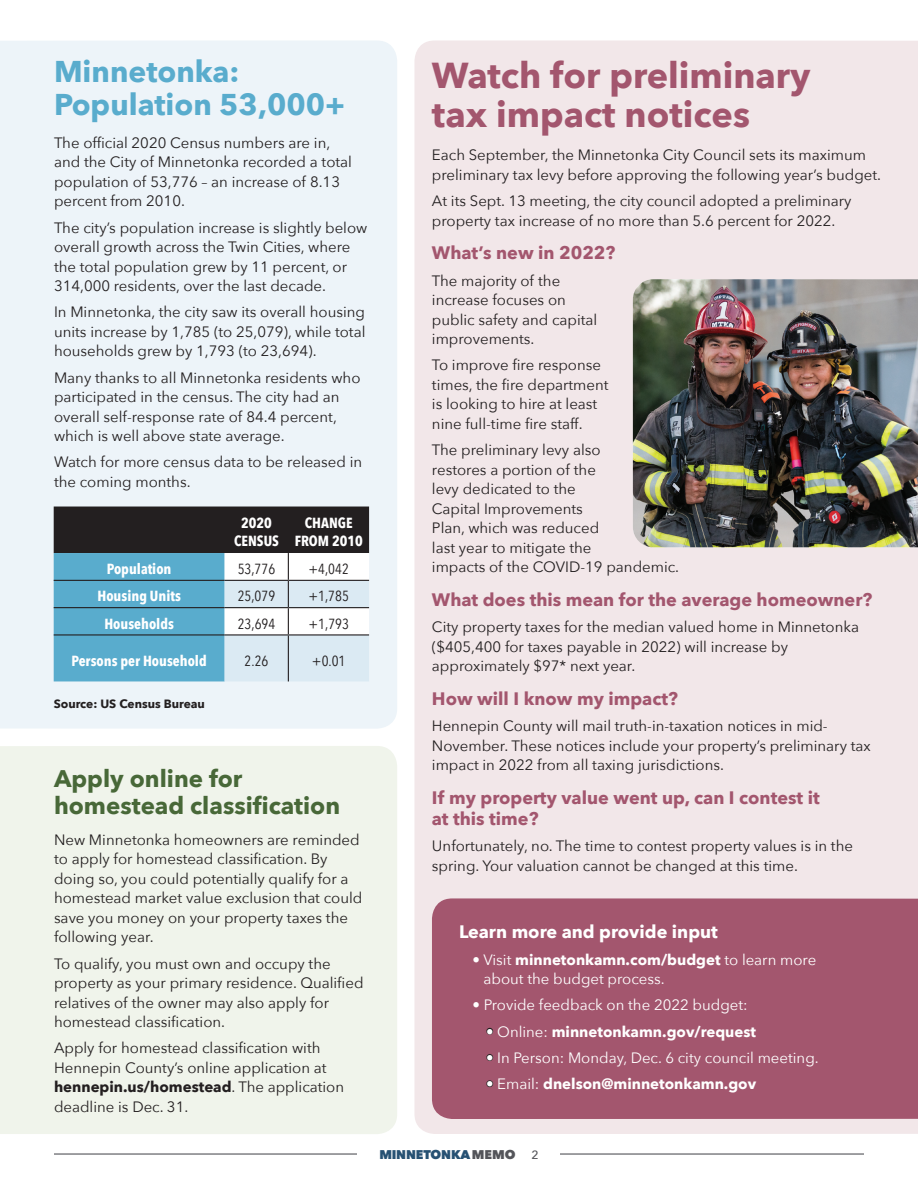
<style>
.page{position:relative;width:918px;height:1188px;background:#fff}
.page>*{position:absolute;margin:0;border:0;box-sizing:border-box;transform-origin:0 0}
.t1{font:700 36px/39px "Avenir Next";color:#a3566e}
.t2{font:700 30px/33px "Avenir Next";color:#59accd}
.t3{font:700 24px/27px "Avenir Next";color:#486838}
.t4{font:700 18px/21px "Avenir Next";color:#a3566e}
.t5{font:700 18px "Avenir Next";color:#fff}
.t6{font:15px/19.5px "Avenir Next";color:#231f20}
.t7{font:15px/19.5px "Avenir Next";color:#fff}
.t8{font:700 15px "Avenir Next";color:#fff}
.t9{font:700 14.7px/18.8px "Avenir Next Condensed";color:#fff;text-align:center}
.t10{font:14.7px "Avenir Next Condensed";color:#231f20}
.t11{font:800 12.6px "Avenir Next";letter-spacing:-.01em;color:#265173}
.t12{font:700 12px "Avenir Next";color:#231f20}
.s1{font-weight:700}
.s2{font-weight:400;color:#231f20}
.s3{font-weight:400}
.s4{color:#231f20}
.s5{color:#54555a}
.s6{font-weight:500;font-size:12px;color:#54555a}
</style>
<div class="page">
<hr style="left:54px;top:1153px;width:810px;height:2px;background:#54555a">
<div style="left:358px;top:1146px;width:202px;height:18px;background:#fff"></div>
<div style="left:0;top:41px;width:397px;height:688px;background:#edf4f9"></div>
<div style="left:0;top:746px;width:397px;height:388px;background:#f0f4eb"></div>
<svg style="left:54px;top:507px;width:315px;height:174px;background:#7a9cab"></svg>
<hr style="left:288px;top:636px;width:1px;height:45px;background:#231f20">
<hr style="left:54px;top:580px;width:171px;height:1px;background:#231f20">
<hr style="left:225px;top:580px;width:63px;height:1px;background:#231f20">
<hr style="left:288px;top:580px;width:81px;height:1px;background:#231f20">
<hr style="left:54px;top:607px;width:171px;height:1px;background:#231f20">
<hr style="left:225px;top:607px;width:63px;height:1px;background:#231f20">
<hr style="left:288px;top:607px;width:81px;height:1px;background:#231f20">
<hr style="left:54px;top:634px;width:171px;height:2px;background:#231f20">
<hr style="left:225px;top:634px;width:63px;height:2px;background:#231f20">
<hr style="left:288px;top:634px;width:81px;height:2px;background:#231f20">
<div style="left:414px;top:40px;width:504px;height:1094px;background:#f2e7e9"></div>
<div style="left:432px;top:898px;width:486px;height:221px;background:#a3566e"></div>
<img style="left:633px;top:279px;width:285px;height:268px">
<h2 class="t2" style="left:54px;top:54px;width:293px">Minnetonka:<br>Population 53,000+</h2>
<p class="t6" style="left:54px;top:132px;width:300px">The official 2020 Census numbers are in, and the City of Minnetonka recorded a total population of 53,776 – an increase of 8.13 percent from 2010.</p>
<p class="t6" style="left:54px;top:217px;width:315px">The city’s population increase is slightly below overall growth across the Twin Cities, where the total population grew by 11 percent, or 314,000 residents, over the last decade.</p>
<p class="t6" style="left:54px;top:302px;width:313px;text-align:justify">In Minnetonka, the city saw its overall housing units increase by 1,785 (to 25,079), while total households grew by 1,793 (to 23,694).</p>
<p class="t6" style="left:54px;top:367px;width:308px">Many thanks to all Minnetonka residents who participated in the census. The city had an overall self-response rate of 84.4 percent, which is well above state average.</p>
<p class="t6" style="left:54px;top:452px;width:310px">Watch for more census data to be released in the coming months.</p>
<p class="t9" style="left:234px;top:513px;width:46px">2020<br>CENSUS</p>
<p class="t9" style="left:295px;top:513px;width:70px">CHANGE<br>FROM 2010</p>
<p class="t9" style="left:107px;top:559px;width:66px">Population</p>
<p class="t10" style="left:238px;top:556px;width:39px">53,776</p>
<p class="t10" style="left:309px;top:556px;width:42px">+4,042</p>
<p class="t9" style="left:98px;top:587px;width:85px">Housing Units</p>
<p class="t10" style="left:238px;top:584px;width:39px">25,079</p>
<p class="t10" style="left:309px;top:584px;width:42px">+1,785</p>
<p class="t9" style="left:104px;top:614px;width:71px">Households</p>
<p class="t10" style="left:238px;top:611px;width:39px">23,694</p>
<p class="t10" style="left:309px;top:611px;width:42px">+1,793</p>
<p class="t9" style="left:72px;top:651px;width:137px">Persons per Household</p>
<p class="t10" style="left:245px;top:648px;width:25px">2.26</p>
<p class="t10" style="left:312px;top:648px;width:35px">+0.01</p>
<p class="t12" style="left:54px;top:693px;width:153px">Source: US Census Bureau</p>
<h3 class="t3" style="left:54px;top:765px;width:288px">Apply online for homestead classification</h3>
<p class="t6" style="left:54px;top:829px;width:310px">New Minnetonka homeowners are reminded to apply for homestead classification. By doing so, you could potentially qualify for a homestead market value exclusion that could save you money on your property taxes the following year.</p>
<p class="t6" style="left:54px;top:953px;width:311px">To qualify, you must own and occupy the property as your primary residence. Qualified relatives of the owner may also apply for homestead classification.</p>
<p class="t6" style="left:54px;top:1038px;width:292px">Apply for homestead classification with Hennepin County’s online application at <span class="s1">hennepin.us/homestead</span>. The application deadline is Dec. 31.</p>
<h1 class="t1" style="left:432px;top:55px;width:380px">Watch for preliminary tax impact notices</h1>
<p class="t6" style="left:432px;top:145px;width:451px">Each September, the Minnetonka City Council sets its maximum preliminary tax levy before approving the following year’s budget.</p>
<p class="t6" style="left:432px;top:190px;width:421px">At its Sept. 13 meeting, the city council adopted a preliminary property tax increase of no more than 5.6 percent for 2022.</p>
<p class="t4" style="left:432px;top:242px;width:185px">What’s new in 2022?</p>
<p class="t6" style="left:432px;top:270px;width:167px">The majority of the increase focuses on public safety and capital improvements.</p>
<p class="t6" style="left:432px;top:355px;width:178px">To improve fire response times, the fire department is looking to hire at least nine full-time fire staff.</p>
<p class="t6" style="left:432px;top:439px;width:249px">The preliminary levy also<br>restores a portion of the<br>levy dedicated to the<br>Capital Improvements<br>Plan, which was reduced<br>last year to mitigate the<br>impacts of the COVID-19 pandemic.</p>
<p class="t4" style="left:432px;top:589px;width:442px">What does this mean for the average homeowner?</p>
<p class="t6" style="left:432px;top:616px;width:429px">City property taxes for the median valued home in Minnetonka ($405,400 for taxes payable in 2022) will increase by approximately $97* next year.</p>
<p class="t4" style="left:432px;top:688px;width:248px">How will I know my impact?</p>
<p class="t6" style="left:432px;top:715px;width:440px">Hennepin County will mail truth-in-taxation notices in mid-<br>November. These notices include your property’s preliminary tax impact in 2022 from all taxing jurisdictions.</p>
<p class="t4" style="left:432px;top:787px;width:389px">If my property value went up, can I contest it at this time?</p>
<p class="t6" style="left:432px;top:835px;width:423px">Unfortunately, no. The time to contest property values is in the spring. Your valuation cannot be changed at this time.</p>
<p class="t5" style="left:459px;top:916px;width:260px">Learn more and provide input</p>
<p class="t7" style="left:483px;top:949px;width:334px;text-indent:-11px">• Visit <span class="s1">minnetonkamn.com/budget</span> to learn more about the budget process.</p>
<p class="t7" style="left:472px;top:995px;width:277px">• Provide feedback on the 2022 budget:</p>
<p class="t8" style="left:486px;top:1018px;width:272px"><span class="s2">•</span> <span class="s3">Online:</span> minnetonkamn.gov/request</p>
<p class="t7" style="left:486px;top:1047px;width:334px"><span class="s4">•</span> In Person: Monday, Dec. 6 city council meeting.</p>
<p class="t8" style="left:486px;top:1071px;width:272px"><span class="s2">•</span> <span class="s3">Email:</span> dnelson@minnetonkamn.gov</p>
<p class="t11" style="left:379px;top:1147px;width:161px">MINNETONKA<span class="s5">MEMO</span> <span class="s6">2</span></p>
</div>
